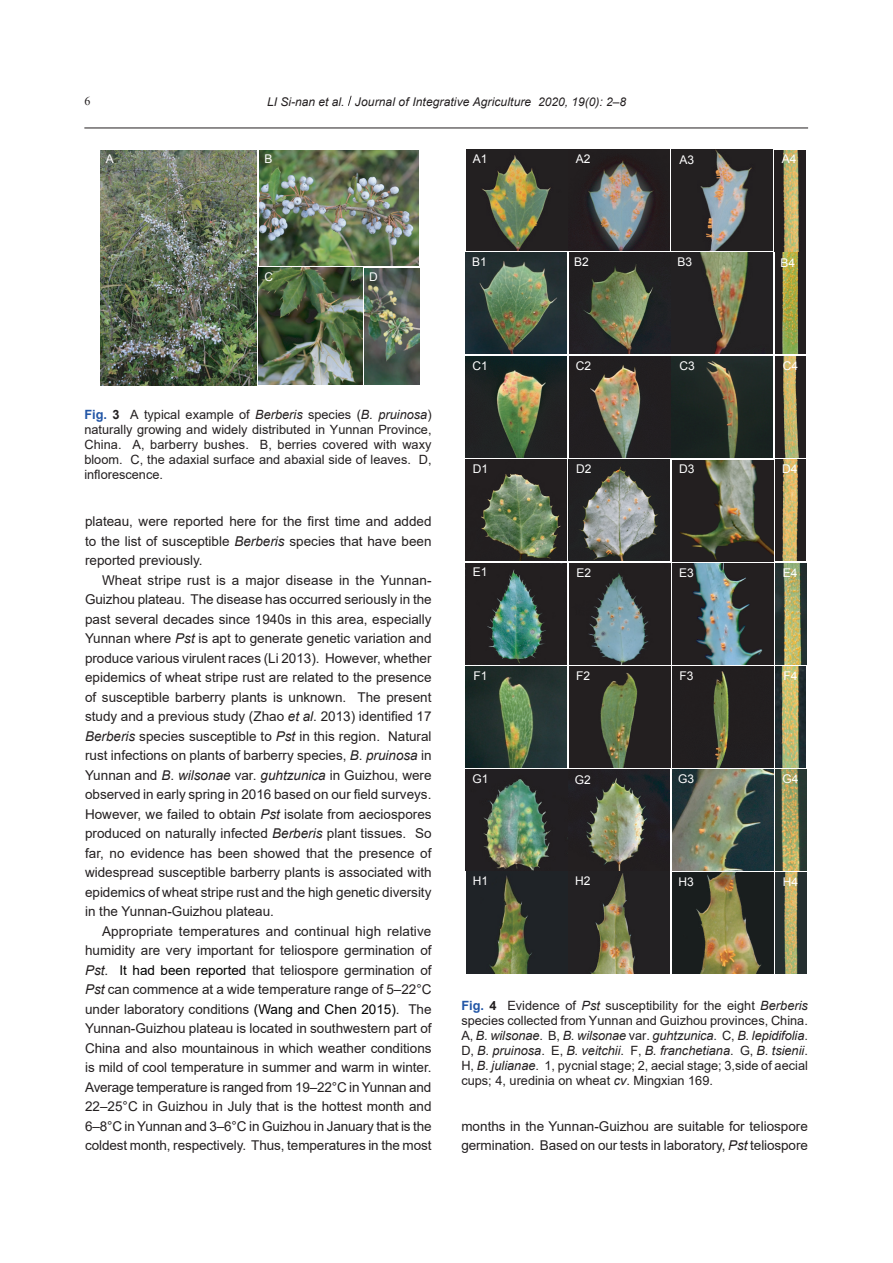
<style>
.page{position:relative;width:893px;height:1263px;background:#fff}
.page>*{position:absolute;margin:0;border:0;box-sizing:border-box;transform-origin:0 0}
.t1{font:13.5px/19.5px "Arial";letter-spacing:-.005em;color:#231f20;text-align:justify}
.t2{font:12.75px/15px "Arial";color:#231f20;text-align:justify}
.t3{font:12px "Arial";color:#fff}
.t4{font:italic 12px "Arial";letter-spacing:.01em;color:#231f20}
.t5{font:12px "Times New Roman";color:#231f20}
.s1{font-weight:700;color:#2256a6}
.s2{font-weight:700}
.s3{font-style:italic}
.s4{color:#000}
</style>
<div class="page">
<hr style="left:84px;top:128px;width:724px;height:1px;background:#231f20">
<svg style="left:348px;top:96px;width:4px;height:10px"></svg>
<img style="left:259px;top:268px;width:103px;height:117px">
<img style="left:259px;top:151px;width:160px;height:114px">
<img style="left:101px;top:151px;width:156px;height:234px">
<img style="left:364px;top:268px;width:55px;height:117px">
<img style="left:466px;top:769px;width:101px;height:101px">
<img style="left:466px;top:872px;width:101px;height:101px">
<img style="left:569px;top:872px;width:101px;height:101px">
<img style="left:672px;top:872px;width:101px;height:101px">
<img style="left:776px;top:872px;width:30px;height:101px">
<img style="left:569px;top:563px;width:101px;height:101px">
<img style="left:775px;top:357px;width:31px;height:101px">
<img style="left:776px;top:563px;width:30px;height:204px">
<img style="left:673px;top:460px;width:133px;height:101px">
<img style="left:466px;top:150px;width:101px;height:101px">
<img style="left:569px;top:150px;width:101px;height:101px">
<img style="left:672px;top:150px;width:101px;height:101px">
<img style="left:775px;top:150px;width:30px;height:101px">
<img style="left:466px;top:253px;width:101px;height:101px">
<img style="left:672px;top:253px;width:101px;height:101px">
<img style="left:673px;top:563px;width:101px;height:101px">
<img style="left:466px;top:563px;width:101px;height:101px">
<img style="left:672px;top:356px;width:101px;height:101px">
<img style="left:569px;top:356px;width:101px;height:101px">
<img style="left:466px;top:356px;width:101px;height:101px">
<img style="left:466px;top:460px;width:101px;height:101px">
<img style="left:569px;top:459px;width:101px;height:102px">
<img style="left:569px;top:253px;width:101px;height:101px">
<img style="left:775px;top:253px;width:31px;height:101px">
<img style="left:466px;top:666px;width:101px;height:101px">
<img style="left:673px;top:666px;width:101px;height:101px">
<img style="left:569px;top:666px;width:101px;height:101px">
<img style="left:672px;top:769px;width:101px;height:101px">
<img style="left:569px;top:769px;width:101px;height:101px">
<img style="left:776px;top:769px;width:30px;height:101px">
<p class="t5" style="left:84px;top:93px;width:7px">6</p>
<p class="t4" style="left:267px;top:94px;width:360px">LI Si-nan et al. Journal of Integrative Agriculture 2020, 19(0): 2–8</p>
<p class="t3" style="left:106px;top:151px;width:10px">A</p>
<p class="t3" style="left:264px;top:151px;width:10px">B</p>
<p class="t3" style="left:473px;top:151px;width:16px">A1</p>
<p class="t3" style="left:576px;top:151px;width:16px">A2</p>
<p class="t3" style="left:679px;top:152px;width:16px">A3</p>
<p class="t3" style="left:782px;top:151px;width:16px">A4</p>
<p class="t3" style="left:264px;top:268px;width:10px">C</p>
<p class="t3" style="left:369px;top:268px;width:10px">D</p>
<p class="t3" style="left:472px;top:254px;width:16px">B1</p>
<p class="t3" style="left:574px;top:254px;width:16px">B2</p>
<p class="t3" style="left:677px;top:254px;width:16px">B3</p>
<p class="t3" style="left:780px;top:255px;width:16px">B4</p>
<p class="t2" style="left:84px;top:407px;width:349px"><span class="s1">Fig.</span> <span class="s2">3</span> A typical example of <span class="s3">Berberis</span> species (<span class="s3">B. pruinosa</span>) naturally growing and widely distributed in Yunnan Province, China. A, barberry bushes. B, berries covered with waxy bloom. C, the adaxial surface and abaxial side of leaves. D, inflorescence.</p>
<p class="t1" style="left:85px;top:511px;width:348px">plateau, were reported here for the first time and added to the list of susceptible <span class="s3">Berberis</span> species that have been reported previously.</p>
<p class="t1" style="left:85px;top:570px;width:348px;text-indent:17px">Wheat stripe rust is a major disease in the Yunnan-Guizhou plateau. The disease has occurred seriously in the past several decades since 1940s in this area, especially Yunnan where <span class="s3">Pst</span> is apt to generate genetic variation and produce various virulent races (Li 2013). However, whether epidemics of wheat stripe rust are related to the presence of susceptible barberry plants is unknown. The present study and a previous study (Zhao <span class="s3">et al</span>. 2013) identified 17<br><span class="s3">Berberis</span> species susceptible to <span class="s3">Pst</span> in this region. Natural rust infections on plants of barberry species, <span class="s3">B</span>. <span class="s3">pruinosa</span> in Yunnan and <span class="s3">B</span>. <span class="s3">wilsonae</span> var. <span class="s3">guhtzunica</span> in Guizhou, were observed in early spring in 2016 based on our field surveys.<br>However, we failed to obtain <span class="s3">Pst</span> isolate from aeciospores produced on naturally infected <span class="s3">Berberis</span> plant tissues. So far, no evidence has been showed that the presence of widespread susceptible barberry plants is associated with epidemics of wheat stripe rust and the high genetic diversity in the Yunnan-Guizhou plateau.</p>
<p class="t1" style="left:85px;top:921px;width:348px;text-indent:17px">Appropriate temperatures and continual high relative humidity are very important for teliospore germination of <span class="s3">Pst</span>. <span class="s4">It had been reported</span> that teliospore germination of <span class="s3">Pst</span> can commence at a wide temperature range of 5–22°C under laboratory conditions <span class="s4">(Wang and Chen 2015)</span>. The Yunnan-Guizhou plateau is located in southwestern part of China and also mountainous in which weather conditions is mild of cool temperature in summer and warm in winter.<br>Average temperature is ranged from 19–22°C in Yunnan and 22–25°C in Guizhou in July that is the hottest month and 6–8°C in Yunnan and 3–6°C in Guizhou in January that is the coldest month, respectively. Thus, temperatures in the most</p>
<p class="t3" style="left:473px;top:357px;width:17px">C1</p>
<p class="t3" style="left:576px;top:357px;width:17px">C2</p>
<p class="t3" style="left:680px;top:358px;width:17px">C3</p>
<p class="t3" style="left:783px;top:358px;width:17px">C4</p>
<p class="t3" style="left:473px;top:461px;width:17px">D1</p>
<p class="t3" style="left:576px;top:461px;width:17px">D2</p>
<p class="t3" style="left:679px;top:461px;width:17px">D3</p>
<p class="t3" style="left:782px;top:461px;width:17px">D4</p>
<p class="t3" style="left:473px;top:564px;width:16px">E1</p>
<p class="t3" style="left:576px;top:565px;width:16px">E2</p>
<p class="t3" style="left:679px;top:565px;width:16px">E3</p>
<p class="t3" style="left:783px;top:565px;width:16px">E4</p>
<p class="t3" style="left:473px;top:668px;width:16px">F1</p>
<p class="t3" style="left:576px;top:668px;width:16px">F2</p>
<p class="t3" style="left:680px;top:667px;width:16px">F3</p>
<p class="t3" style="left:783px;top:667px;width:16px">F4</p>
<p class="t3" style="left:472px;top:771px;width:18px">G1</p>
<p class="t3" style="left:575px;top:771px;width:18px">G2</p>
<p class="t3" style="left:678px;top:771px;width:18px">G3</p>
<p class="t3" style="left:782px;top:771px;width:18px">G4</p>
<p class="t3" style="left:473px;top:873px;width:17px">H1</p>
<p class="t3" style="left:575px;top:873px;width:17px">H2</p>
<p class="t3" style="left:679px;top:873px;width:17px">H3</p>
<p class="t3" style="left:783px;top:874px;width:17px">H4</p>
<p class="t2" style="left:461px;top:998px;width:348px"><span class="s1">Fig.</span> <span class="s2">4</span> Evidence of <span class="s3">Pst</span> susceptibility for the eight <span class="s3">Berberis </span>species collected from Yunnan and Guizhou provinces, China.<br>A, <span class="s3">B. wilsonae</span>. B, <span class="s3">B. wilsonae</span> var. <span class="s3">guhtzunica</span>. C, <span class="s3">B. lepidifolia</span>.<br>D, <span class="s3">B. pruinosa</span>. E, <span class="s3">B. veitchii</span>. F, <span class="s3">B. franchetiana</span>. G, <span class="s3">B. tsienii</span>.<br>H, <span class="s3">B. julianae</span>. 1, pycnial stage; 2, aecial stage; 3,side of aecial cups; 4, uredinia on wheat <span class="s3">cv</span>. Mingxian 169.</p>
<p class="t1" style="left:461px;top:1116px;width:348px">months in the Yunnan-Guizhou are suitable for teliospore germination. Based on our tests in laboratory, <span class="s3">Pst</span> teliospore</p>
</div>
